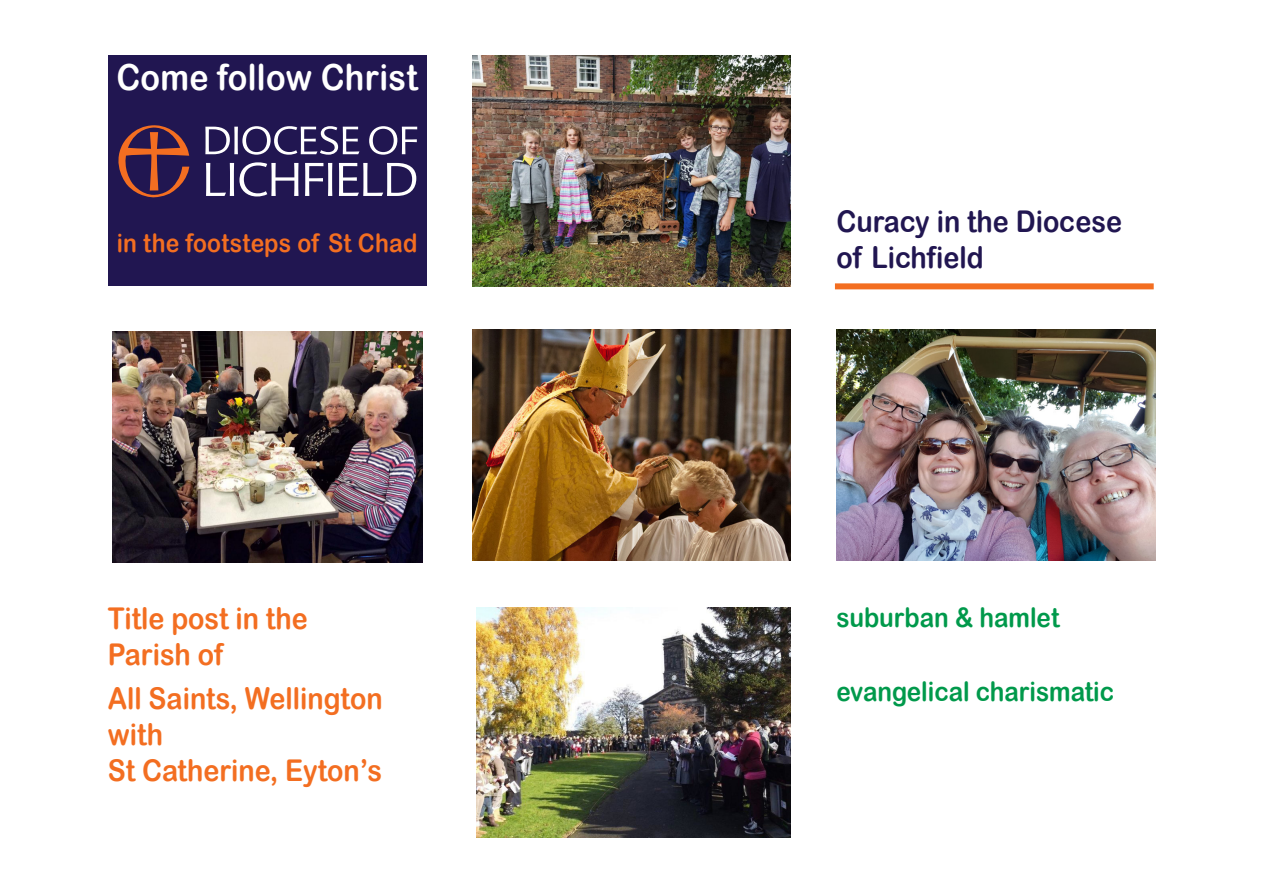
<style>
.page{position:relative;width:1263px;height:893px;background:#fff}
.page>*{position:absolute;margin:0;border:0;box-sizing:border-box;transform-origin:0 0}
.Heading_1{font:36px "Arial Rounded MT Bold";letter-spacing:.01em;color:#fff;scale:.9 1}
.Heading_1-2{font:30px/36px "Arial Rounded MT Bold";color:#f36e21;scale:.9 1}
.Heading_1-3{font:30px/36px "Arial Rounded MT Bold";color:#211651;scale:.9 1}
.Heading_1-4{font:27px "Arial Rounded MT Bold";color:#00994b;scale:.9 1}
.Heading_1-5{font:25.5px "Arial Rounded MT Bold";letter-spacing:.01em;color:#f36e21;scale:.9 1}
</style>
<div class="page">
<img style="left:476px;top:607px;width:315px;height:230px">
<img style="left:112px;top:331px;width:310px;height:231px">
<img style="left:472px;top:56px;width:319px;height:230px">
<div style="left:108px;top:56px;width:319px;height:230px;background:#211651"></div>
<img style="left:472px;top:330px;width:319px;height:230px">
<img style="left:836px;top:330px;width:319px;height:230px">
<div style="left:835px;top:283px;width:319px;height:6px;background:#f36e21"></div>
<svg style="left:205px;top:126px;width:154px;height:29px"></svg>
<svg style="left:369px;top:126px;width:48px;height:29px"></svg>
<svg style="left:206px;top:162px;width:92px;height:34px"></svg>
<svg style="left:305px;top:163px;width:27px;height:33px"></svg>
<svg style="left:339px;top:163px;width:77px;height:33px"></svg>
<svg style="left:118px;top:125px;width:71px;height:73px"></svg>
<p class="Heading_1" style="left:116px;top:56px;width:336px">Come follow Christ</p>
<p class="Heading_1-5" style="left:117px;top:228px;width:335px">in the footsteps of St Chad</p>
<p class="Heading_1-2" style="left:108px;top:599px;width:224px">Title post in the<br>Parish of</p>
<p class="Heading_1-2" style="left:108px;top:680px;width:307px">All Saints, Wellington with<br>St Catherine, Eyton’s</p>
<p class="Heading_1-3" style="left:836px;top:203px;width:319px">Curacy in the Diocese of Lichfield</p>
<p class="Heading_1-4" style="left:836px;top:602px;width:249px">suburban &amp; hamlet</p>
<p class="Heading_1-4" style="left:836px;top:675px;width:310px">evangelical charismatic</p>
</div>
